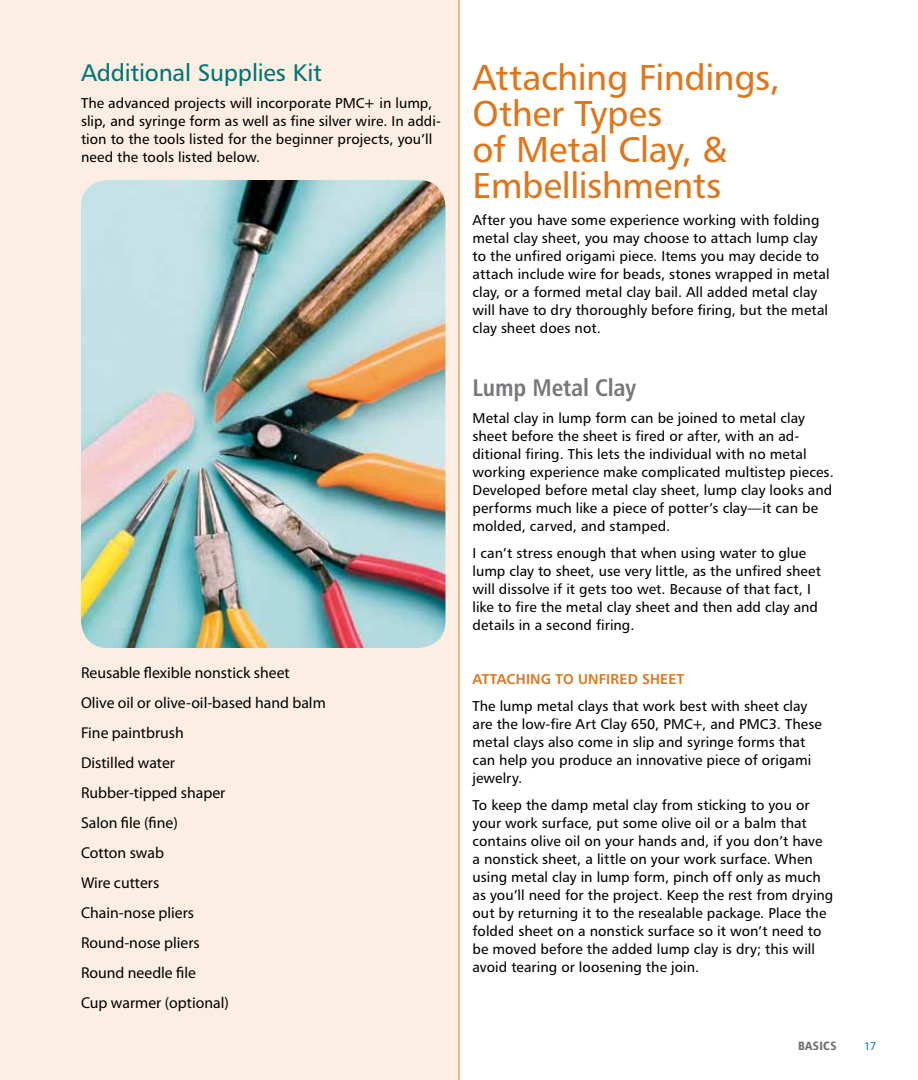
<style>
.page{position:relative;width:918px;height:1080px;background:#fff}
.page>*{position:absolute;margin:0;border:0;box-sizing:border-box;transform-origin:0 0}
.t1{font:36px/36px "Humanist 777 BT Roman B";letter-spacing:-.015em;color:#de761c}
.t2{font:24px "Humanist 777 BT Roman B";letter-spacing:-.01em;color:#007476}
.t3{font:24px "Humanist 777 BT Bold Condensed B";letter-spacing:-.005em;color:#77787b}
.t4{font:15.75px/30px "Myriad Pro";color:#000}
.t5{font:14.25px/18px "Humanist 777 BT Roman B";letter-spacing:.005em;color:#000}
.t6{font:12px "Humanist 777 BT Black Condensed B";letter-spacing:.03em;color:#6d6e71}
.t7{font:12px "Myriad Pro";color:#007ea9}
.s1{font-family:"Humanist 777 BT Bold B";color:#de761c}
</style>
<div class="page">
<div style="left:0;top:0;width:459px;height:1080px;background:#fceee3"></div>
<hr style="left:459px;top:0;width:1px;height:1080px;background:#de761c">
<img style="left:81px;top:180px;width:365px;height:468px">
<p class="t2" style="left:81px;top:58px;width:243px">Additional Supplies Kit</p>
<p class="t5" style="left:81px;top:94px;width:362px">The advanced projects will incorporate PMC+ in lump, slip, and syringe form as well as fine silver wire. In addi&shy;tion to the tools listed for the beginner projects, you’ll need the tools listed below.</p>
<p class="t4" style="left:81px;top:657px;width:246px">Reusable flexible nonstick sheet<br>Olive oil or olive-oil-based hand balm<br>Fine paintbrush<br>Distilled water<br>Rubber-tipped shaper<br>Salon file (fine)<br>Cotton swab<br>Wire cutters<br>Chain-nose pliers<br>Round-nose pliers<br>Round needle file<br>Cup warmer (optional)</p>
<p class="t1" style="left:472px;top:59px;width:309px">Attaching Findings,<br>Other Types<br>of Metal Clay, &amp;<br>Embellishments</p>
<p class="t5" style="left:472px;top:211px;width:359px">After you have some experience working with folding metal clay sheet, you may choose to attach lump clay to the unfired origami piece. Items you may decide to attach include wire for beads, stones wrapped in metal clay, or a formed metal clay bail. All added metal clay will have to dry thoroughly before firing, but the metal clay sheet does not.</p>
<p class="t3" style="left:472px;top:373px;width:165px">Lump Metal Clay</p>
<p class="t5" style="left:472px;top:409px;width:363px">Metal clay in lump form can be joined to metal clay sheet before the sheet is fired or after, with an ad&shy;ditional firing. This lets the individual with no metal working experience make complicated multistep pieces.<br>Developed before metal clay sheet, lump clay looks and performs much like a piece of potter’s clay—it can be molded, carved, and stamped.</p>
<p class="t5" style="left:472px;top:544px;width:350px">I can’t stress enough that when using water to glue lump clay to sheet, use very little, as the unfired sheet will dissolve if it gets too wet. Because of that fact, I like to fire the metal clay sheet and then add clay and details in a second firing.</p>
<p class="t5" style="left:472px;top:665px;width:336px;line-height:27px"><span class="s1">ATTACHING TO UNFIRED SHEET<br></span>The lump metal clays that work best with sheet clay</p>
<p class="t5" style="left:472px;top:715px;width:351px">are the low-fire Art Clay 650, PMC+, and PMC3. These metal clays also come in slip and syringe forms that can help you produce an innovative piece of origami jewelry.</p>
<p class="t5" style="left:472px;top:796px;width:362px">To keep the damp metal clay from sticking to you or your work surface, put some olive oil or a balm that contains olive oil on your hands and, if you don’t have a nonstick sheet, a little on your work surface. When using metal clay in lump form, pinch off only as much as you’ll need for the project. Keep the rest from drying out by returning it to the resealable package. Place the folded sheet on a nonstick surface so it won’t need to be moved before the added lump clay is dry; this will avoid tearing or loosening the join.</p>
<p class="t6" style="left:798px;top:1038px;width:40px">BASICS</p>
<p class="t7" style="left:864px;top:1038px;width:14px">17</p>
</div>
